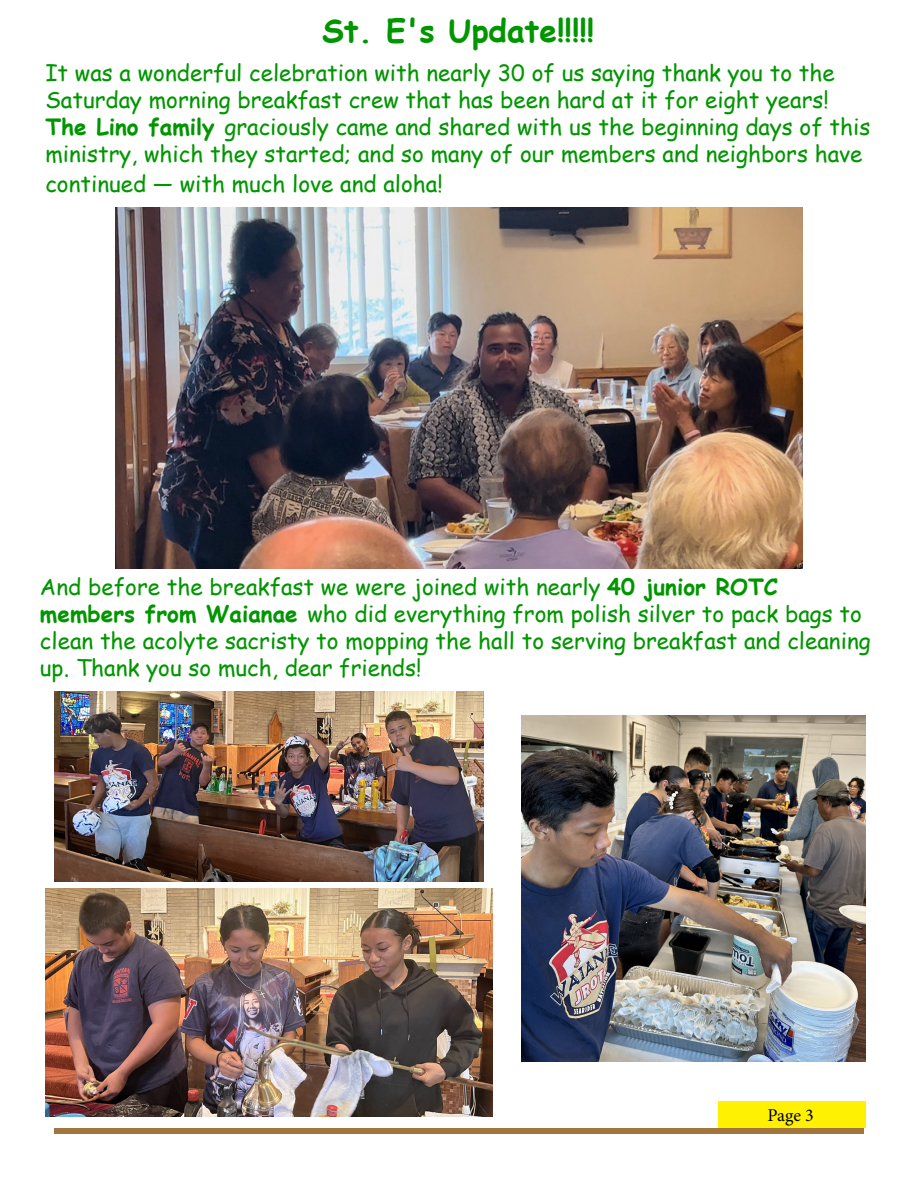
<style>
.page{position:relative;width:918px;height:1188px;background:#fff}
.page>*{position:absolute;margin:0;border:0;box-sizing:border-box;transform-origin:0 0}
.Body{font:700 31.5px "Comic Sans MS";color:#009600}
.Body-2{font:22.5px/27px "Comic Sans MS";color:#009600}
.t1{font:18px "Minion Pro";color:#000}
.s1{font-weight:700}
</style>
<div class="page">
<div style="left:54px;top:1128px;width:810px;height:6px;background:#a1753d"></div>
<div style="left:718px;top:1101px;width:148px;height:27px;background:#fff101"></div>
<img style="left:115px;top:207px;width:688px;height:361px">
<img style="left:45px;top:889px;width:447px;height:228px">
<img style="left:521px;top:716px;width:345px;height:346px">
<img style="left:54px;top:691px;width:430px;height:190px">
<p class="Body" style="left:322px;top:8px;width:274px">St. E's Update!!!!!</p>
<p class="Body-2" style="left:45px;top:58px;width:827px">It was a wonderful celebration with nearly 30 of us saying thank you to the Saturday morning breakfast crew that has been hard at it for eight years!<br><span class="s1">The Lino family</span> graciously came and shared with us the beginning days of this ministry, which they started; and so many of our members and neighbors have</p>
<p class="Body-2" style="left:45px;top:170px;width:399px">continued — with much love and aloha!</p>
<p class="Body-2" style="left:40px;top:572px;width:832px">And before the breakfast we were joined with nearly <span class="s1">40 junior ROTC members from Waianae</span> who did everything from polish silver to pack bags to clean the acolyte sacristy to mopping the hall to serving breakfast and cleaning up. Thank you so much, dear friends!</p>
<p class="t1" style="left:768px;top:1103px;width:48px">Page 3</p>
</div>
